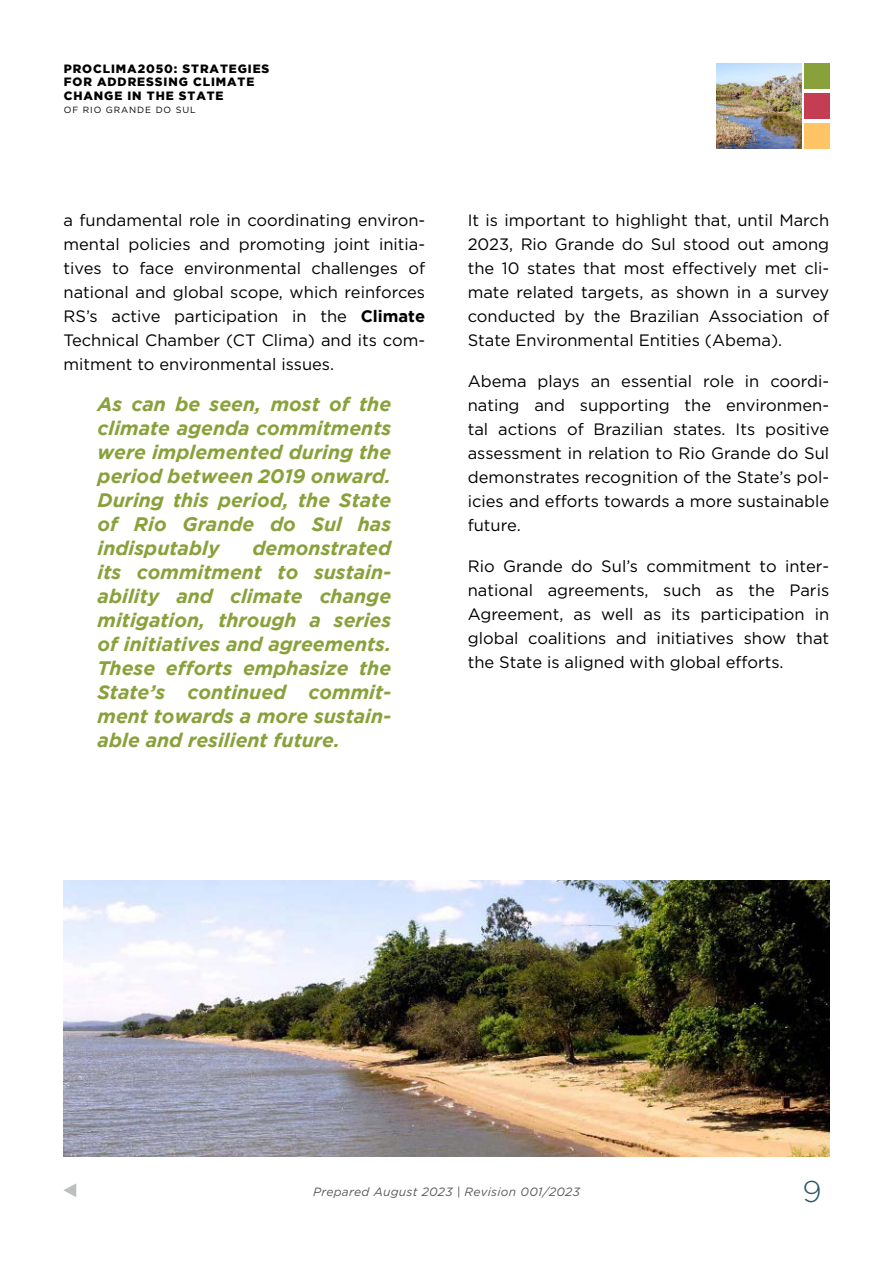
<style>
.page{position:relative;width:893px;height:1263px;background:#fff}
.page>*{position:absolute;margin:0;border:0;box-sizing:border-box;transform-origin:0 0}
.t1{font:300 30px "Gotham";color:#2a586b}
.t2{font:italic 700 19.5px/24px "Gotham";color:#89a13a;text-align:justify}
.t3{font:16.5px/24px "Gotham";color:#000;text-align:justify}
.t4{font:900 12px/13.5px "Gotham";letter-spacing:.075em;color:#000}
.t5{font:italic 12px "Gotham";letter-spacing:.025em;color:#58595b}
.t6{font:9px "Gotham";letter-spacing:.1em;color:#000}
.s1{font-weight:700}
</style>
<div class="page">
<div style="left:804px;top:64px;width:26px;height:25px;background:#89a13a"></div>
<div style="left:804px;top:94px;width:26px;height:25px;background:#c43d53"></div>
<div style="left:804px;top:123px;width:26px;height:26px;background:#fec465"></div>
<img style="left:716px;top:64px;width:85px;height:85px">
<svg style="left:63px;top:1183px;width:13px;height:14px"></svg>
<img style="left:64px;top:880px;width:766px;height:277px">
<p class="t4" style="left:64px;top:61px;width:207px">PROCLIMA2050: STRATEGIES<br>FOR ADDRESSING CLIMATE<br>CHANGE IN THE STATE</p>
<p class="t6" style="left:64px;top:104px;width:133px">OF RIO GRANDE DO SUL</p>
<p class="t3" style="left:64px;top:208px;width:363px">a fundamental role in coordinating environ&shy;mental policies and promoting joint initia&shy;tives to face environmental challenges of national and global scope, which reinforces RS’s active participation in the <span class="s1">Climate </span>Technical Chamber (CT Clima) and its com&shy;mitment to environmental issues.</p>
<p class="t2" style="left:98px;top:392px;width:295px">As can be seen, most of the climate agenda commitments were implemented during the period between 2019 onward.<br>During this period, the State of Rio Grande do Sul has indisputably</p>
<p class="t2" style="left:98px;top:536px;width:295px;text-indent:155px">demonstrated its commitment to sustain&shy;ability and climate change mitigation, through a series of initiatives and agreements.<br>These efforts emphasize the State’s continued commit&shy;ment towards a more sustain&shy;able and resilient future.</p>
<p class="t3" style="left:468px;top:208px;width:363px">It is important to highlight that, until March 2023, Rio Grande do Sul stood out among the 10 states that most effectively met cli&shy;mate related targets, as shown in a survey conducted by the Brazilian Association of State Environmental Entities (Abema).</p>
<p class="t3" style="left:468px;top:369px;width:363px">Abema plays an essential role in coordi&shy;nating and supporting the environmen&shy;tal actions of Brazilian states. Its positive assessment in relation to Rio Grande do Sul demonstrates recognition of the State’s pol&shy;icies and efforts towards a more sustainable future.</p>
<p class="t3" style="left:468px;top:554px;width:363px">Rio Grande do Sul’s commitment to inter&shy;national agreements, such as the Paris Agreement, as well as its participation in global coalitions and initiatives show that the State is aligned with global efforts.</p>
<p class="t5" style="left:313px;top:1185px;width:268px">Prepared August 2023 | Revision 001/2023</p>
<h1 class="t1" style="left:802px;top:1173px;width:21px">9</h1>
</div>
